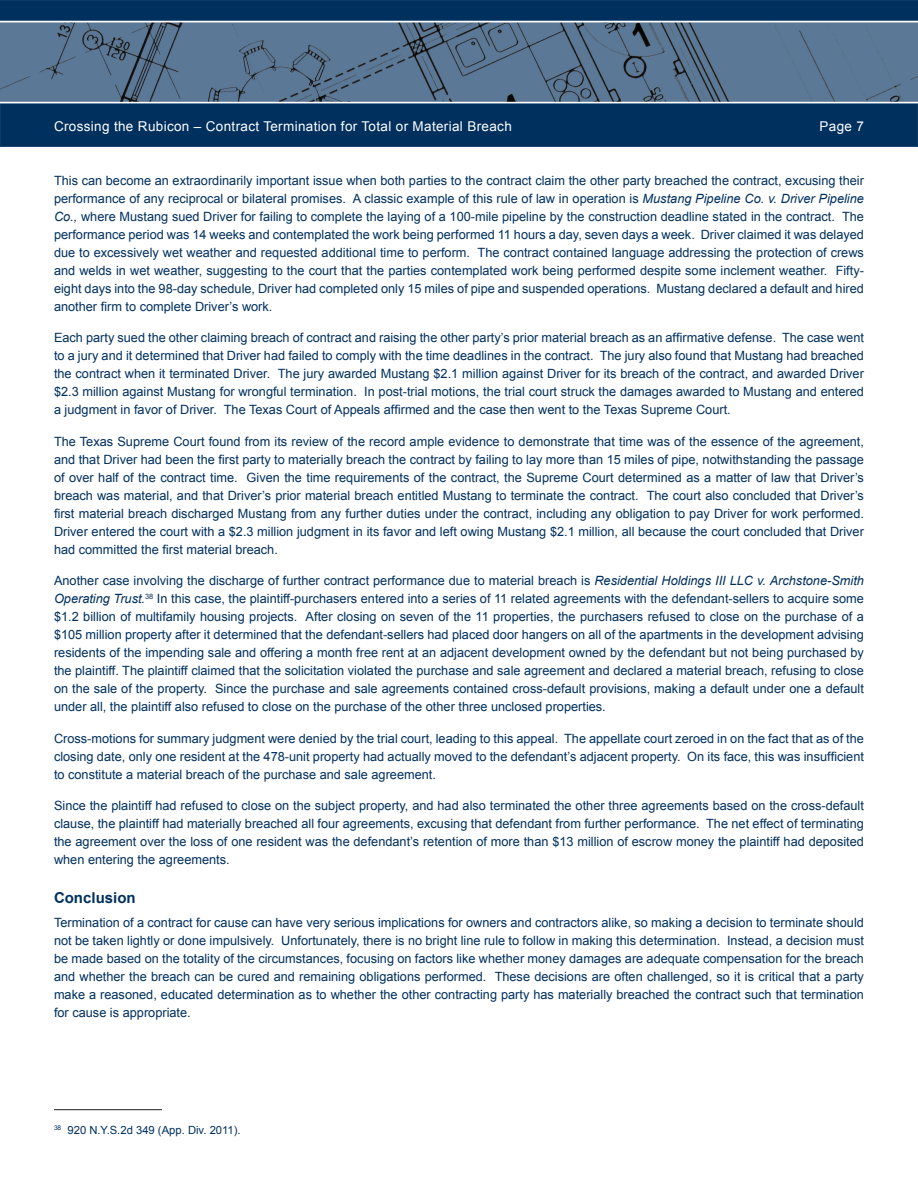
<style>
.page{position:relative;width:918px;height:1188px;background:#fff}
.page>*{position:absolute;margin:0;border:0;box-sizing:border-box;transform-origin:0 0}
.t1{font:700 15px "Arial";color:#00305e}
.t2{font:13.5px "Arial";letter-spacing:.025em;color:#fff}
.t3{font:12.75px/18px "Arial";color:#00305e;text-align:justify}
.t4{font:11.25px "Arial";color:#00305e}
.s1{font-style:italic}
</style>
<div class="page">
<div style="left:0;top:103px;width:918px;height:44px;background:#00305e;border:1px solid #00305e"></div>
<svg style="left:0;top:0;width:918px;height:21px;background:#043360"></svg>
<svg style="left:0;top:22px;width:918px;height:80px;background:#58738f"></svg>
<hr style="left:54px;top:1109px;width:108px;height:1px;background:#231f20">
<p class="t2" style="left:54px;top:117px;width:459px">Crossing the Rubicon – Contract Termination for Total or Material Breach</p>
<p class="t2" style="left:820px;top:117px;width:46px">Page 7</p>
<p class="t3" style="left:54px;top:171px;width:812px">This can become an extraordinarily important issue when both parties to the contract claim the other party breached the contract, excusing their performance of any reciprocal or bilateral promises. A classic example of this rule of law in operation is <span class="s1">Mustang Pipeline Co. v. Driver Pipeline Co.,</span> where Mustang sued Driver for failing to complete the laying of a 100-mile pipeline by the construction deadline stated in the contract. The performance period was 14 weeks and contemplated the work being performed 11 hours a day, seven days a week. Driver claimed it was delayed due to excessively wet weather and requested additional time to perform. The contract contained language addressing the protection of crews and welds in wet weather, suggesting to the court that the parties contemplated work being performed despite some inclement weather. Fifty&shy;eight days into the 98-day schedule, Driver had completed only 15 miles of pipe and suspended operations. Mustang declared a default and hired another firm to complete Driver’s work.</p>
<p class="t3" style="left:54px;top:329px;width:811px">Each party sued the other claiming breach of contract and raising the other party’s prior material breach as an affirmative defense. The case went to a jury and it determined that Driver had failed to comply with the time deadlines in the contract. The jury also found that Mustang had breached the contract when it terminated Driver. The jury awarded Mustang $2.1 million against Driver for its breach of the contract, and awarded Driver $2.3 million against Mustang for wrongful termination. In post-trial motions, the trial court struck the damages awarded to Mustang and entered a judgment in favor of Driver. The Texas Court of Appeals affirmed and the case then went to the Texas Supreme Court.</p>
<p class="t3" style="left:54px;top:432px;width:811px">The Texas Supreme Court found from its review of the record ample evidence to demonstrate that time was of the essence of the agreement, and that Driver had been the first party to materially breach the contract by failing to lay more than 15 miles of pipe, notwithstanding the passage of over half of the contract time. Given the time requirements of the contract, the Supreme Court determined as a matter of law that Driver’s breach was material, and that Driver’s prior material breach entitled Mustang to terminate the contract. The court also concluded that Driver’s first material breach discharged Mustang from any further duties under the contract, including any obligation to pay Driver for work performed.<br>Driver entered the court with a $2.3 million judgment in its favor and left owing Mustang $2.1 million, all because the court concluded that Driver had committed the first material breach.</p>
<p class="t3" style="left:54px;top:572px;width:811px">Another case involving the discharge of further contract performance due to material breach is <span class="s1">Residential Holdings III LLC v. Archstone-Smith Operating Trust.</span><sup>38</sup> In this case, the plaintiff-purchasers entered into a series of 11 related agreements with the defendant-sellers to acquire some $1.2 billion of multifamily housing projects. After closing on seven of the 11 properties, the purchasers refused to close on the purchase of a $105 million property after it determined that the defendant-sellers had placed door hangers on all of the apartments in the development advising residents of the impending sale and offering a month free rent at an adjacent development owned by the defendant but not being purchased by the plaintiff. The plaintiff claimed that the solicitation violated the purchase and sale agreement and declared a material breach, refusing to close on the sale of the property. Since the purchase and sale agreements contained cross-default provisions, making a default under one a default under all, the plaintiff also refused to close on the purchase of the other three unclosed properties.</p>
<p class="t3" style="left:54px;top:729px;width:811px">Cross-motions for summary judgment were denied by the trial court, leading to this appeal. The appellate court zeroed in on the fact that as of the closing date, only one resident at the 478-unit property had actually moved to the defendant’s adjacent property. On its face, this was insufficient to constitute a material breach of the purchase and sale agreement.</p>
<p class="t3" style="left:54px;top:797px;width:811px">Since the plaintiff had refused to close on the subject property, and had also terminated the other three agreements based on the cross-default clause, the plaintiff had materially breached all four agreements, excusing that defendant from further performance. The net effect of terminating the agreement over the loss of one resident was the defendant’s retention of more than $13 million of escrow money the plaintiff had deposited when entering the agreements.</p>
<p class="t1" style="left:54px;top:887px;width:83px">Conclusion</p>
<p class="t3" style="left:54px;top:914px;width:811px">Termination of a contract for cause can have very serious implications for owners and contractors alike, so making a decision to terminate should not be taken lightly or done impulsively. Unfortunately, there is no bright line rule to follow in making this determination. Instead, a decision must be made based on the totality of the circumstances, focusing on factors like whether money damages are adequate compensation for the breach and whether the breach can be cured and remaining obligations performed. These decisions are often challenged, so it is critical that a party make a reasoned, educated determination as to whether the other contracting party has materially breached the contract such that termination for cause is appropriate.</p>
<p class="t4" style="left:54px;top:1123px;width:188px"><sup>38</sup> 920 N.Y.S.2d 349 (App. Div. 2011).</p>
</div>
